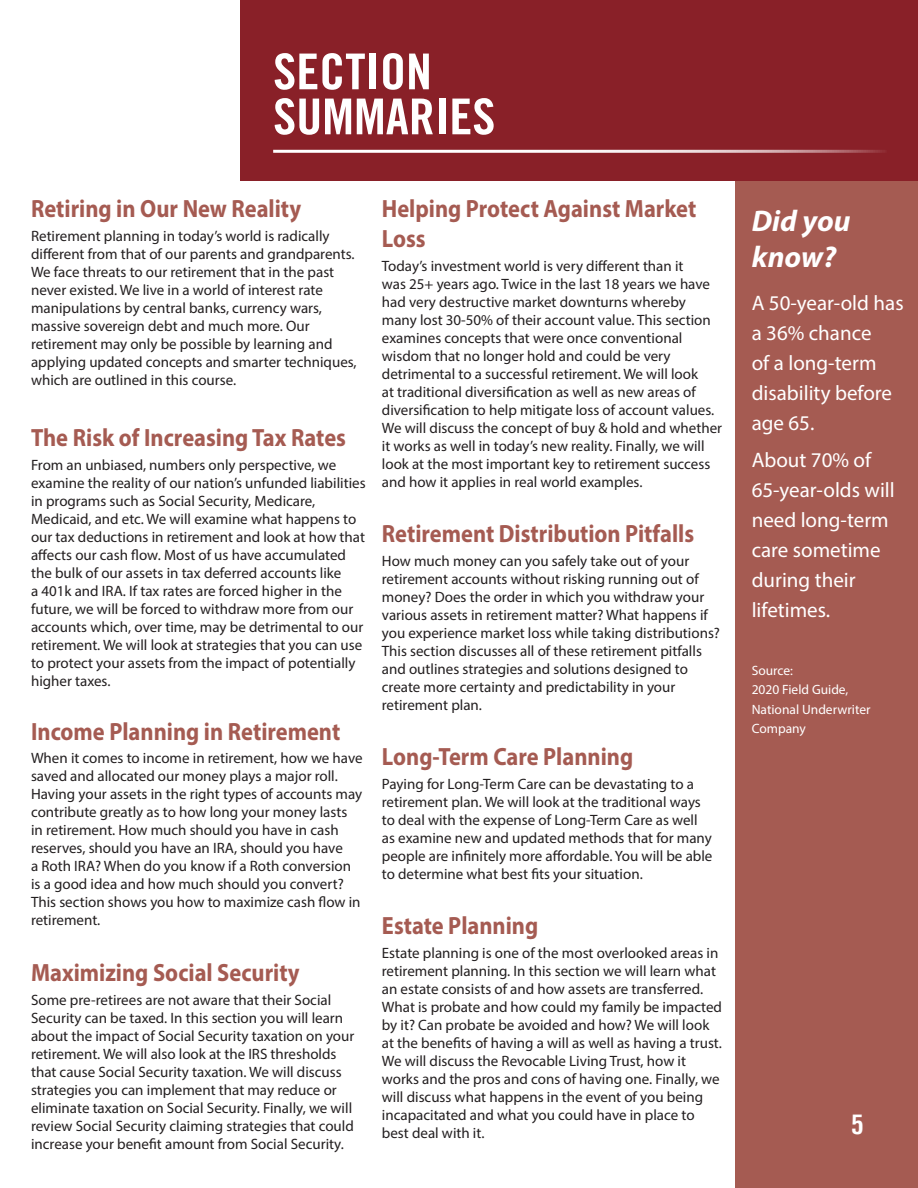
<style>
.page{position:relative;width:918px;height:1188px;background:#fff}
.page>*{position:absolute;margin:0;border:0;box-sizing:border-box;transform-origin:0 0}
.t1{font:49.5px "Trade Gothic Bold Cond Twenty";color:#fff;scale:1.05 1}
.t2{font:italic 700 30px/36px "Myriad Pro";color:#fff}
.t3{font:27px "Trade Gothic Bold Cond Twenty";color:#fff;scale:1.1 1}
.t4{font:700 25.05px/30px "Myriad Pro";color:#a55b52;scale:.9 1}
.t5{font:21px/30px "Myriad Pro";color:#fff}
.t6{font:15px/18px "Myriad Pro";color:#231f20}
.t7{font:13.5px/19.5px "Myriad Pro";color:#fff}
</style>
<div class="page">
<div style="left:736px;top:173px;width:182px;height:1015px;background:#a55b52"></div>
<div style="left:240px;top:0;width:678px;height:180px;background:#892028"></div>
<hr style="left:273px;top:150px;width:614px;height:3px;background:#fff">
<p class="t1" style="left:273px;top:42px;width:153px">SECTION</p>
<p class="t1" style="left:273px;top:87px;width:213px">SUMMARIES</p>
<p class="t4" style="left:31px;top:193px;width:302px">Retiring in Our New Reality</p>
<p class="t6" style="left:31px;top:227px;width:327px">Retirement planning in today’s world is radically different from that of our parents and grandparents.<br>We face threats to our retirement that in the past never existed. We live in a world of interest rate manipulations by central banks, currency wars, massive sovereign debt and much more. Our retirement may only be possible by learning and applying updated concepts and smarter techniques, which are outlined in this course.</p>
<p class="t4" style="left:31px;top:422px;width:352px">The Risk of Increasing Tax Rates</p>
<p class="t6" style="left:31px;top:455px;width:336px">From an unbiased, numbers only perspective, we examine the reality of our nation’s unfunded liabilities in programs such as Social Security, Medicare, Medicaid, and etc. We will examine what happens to our tax deductions in retirement and look at how that affects our cash flow. Most of us have accumulated the bulk of our assets in tax deferred accounts like<br>a 401k and IRA. If tax rates are forced higher in the future, we will be forced to withdraw more from our accounts which, over time, may be detrimental to our retirement. We will look at strategies that you can use to protect your assets from the impact of potentially higher taxes.</p>
<p class="t4" style="left:31px;top:715px;width:345px">Income Planning in Retirement</p>
<p class="t6" style="left:31px;top:749px;width:333px">When it comes to income in retirement, how we have saved and allocated our money plays a major roll.<br>Having your assets in the right types of accounts may contribute greatly as to how long your money lasts in retirement. How much should you have in cash reserves, should you have an IRA, should you have<br>a Roth IRA? When do you know if a Roth conversion is a good idea and how much should you convert?<br>This section shows you how to maximize cash flow in retirement.</p>
<p class="t4" style="left:31px;top:957px;width:300px">Maximizing Social Security</p>
<p class="t6" style="left:31px;top:990px;width:325px">Some pre-retirees are not aware that their Social Security can be taxed. In this section you will learn about the impact of Social Security taxation on your retirement. We will also look at the IRS thresholds that cause Social Security taxation. We will discuss strategies you can implement that may reduce or eliminate taxation on Social Security. Finally, we will review Social Security claiming strategies that could increase your benefit amount from Social Security.</p>
<p class="t4" style="left:382px;top:193px;width:351px">Helping Protect Against Market<br>Loss</p>
<p class="t6" style="left:382px;top:257px;width:342px">Today’s investment world is very different than it<br>was 25+ years ago. Twice in the last 18 years we have had very destructive market downturns whereby many lost 30-50% of their account value. This section examines concepts that were once conventional wisdom that no longer hold and could be very detrimental to a successful retirement. We will look<br>at traditional diversification as well as new areas of diversification to help mitigate loss of account values.<br>We will discuss the concept of buy &amp; hold and whether it works as well in today’s new reality. Finally, we will look at the most important key to retirement success and how it applies in real world examples.</p>
<p class="t4" style="left:382px;top:518px;width:349px">Retirement Distribution Pitfalls</p>
<p class="t6" style="left:382px;top:552px;width:340px">How much money can you safely take out of your retirement accounts without risking running out of money? Does the order in which you withdraw your various assets in retirement matter? What happens if you experience market loss while taking distributions?<br>This section discusses all of these retirement pitfalls and outlines strategies and solutions designed to create more certainty and predictability in your retirement plan.</p>
<p class="t4" style="left:382px;top:741px;width:281px">Long-Term Care Planning</p>
<p class="t6" style="left:382px;top:775px;width:332px">Paying for Long-Term Care can be devastating to a retirement plan. We will look at the traditional ways to deal with the expense of Long-Term Care as well as examine new and updated methods that for many people are infinitely more affordable. You will be able to determine what best fits your situation.</p>
<p class="t4" style="left:382px;top:910px;width:175px">Estate Planning</p>
<p class="t6" style="left:382px;top:944px;width:342px">Estate planning is one of the most overlooked areas in retirement planning. In this section we will learn what an estate consists of and how assets are transferred.<br>What is probate and how could my family be impacted by it? Can probate be avoided and how? We will look at the benefits of having a will as well as having a trust.<br>We will discuss the Revocable Living Trust, how it works and the pros and cons of having one. Finally, we will discuss what happens in the event of you being incapacitated and what you could have in place to best deal with it.</p>
<p class="t2" style="left:752px;top:202px;width:100px">Did you know?</p>
<p class="t5" style="left:752px;top:288px;width:153px">A 50-year-old has a 36% chance<br>of a long-term disability before age 65.</p>
<p class="t5" style="left:752px;top:445px;width:145px">About 70% of<br>65-year-olds will need long-term care sometime during their lifetimes.</p>
<p class="t7" style="left:752px;top:660px;width:120px">Source:<br>2020 Field Guide,<br>National Underwriter<br>Company</p>
<p class="t3" style="left:851px;top:1108px;width:13px">5</p>
</div>
